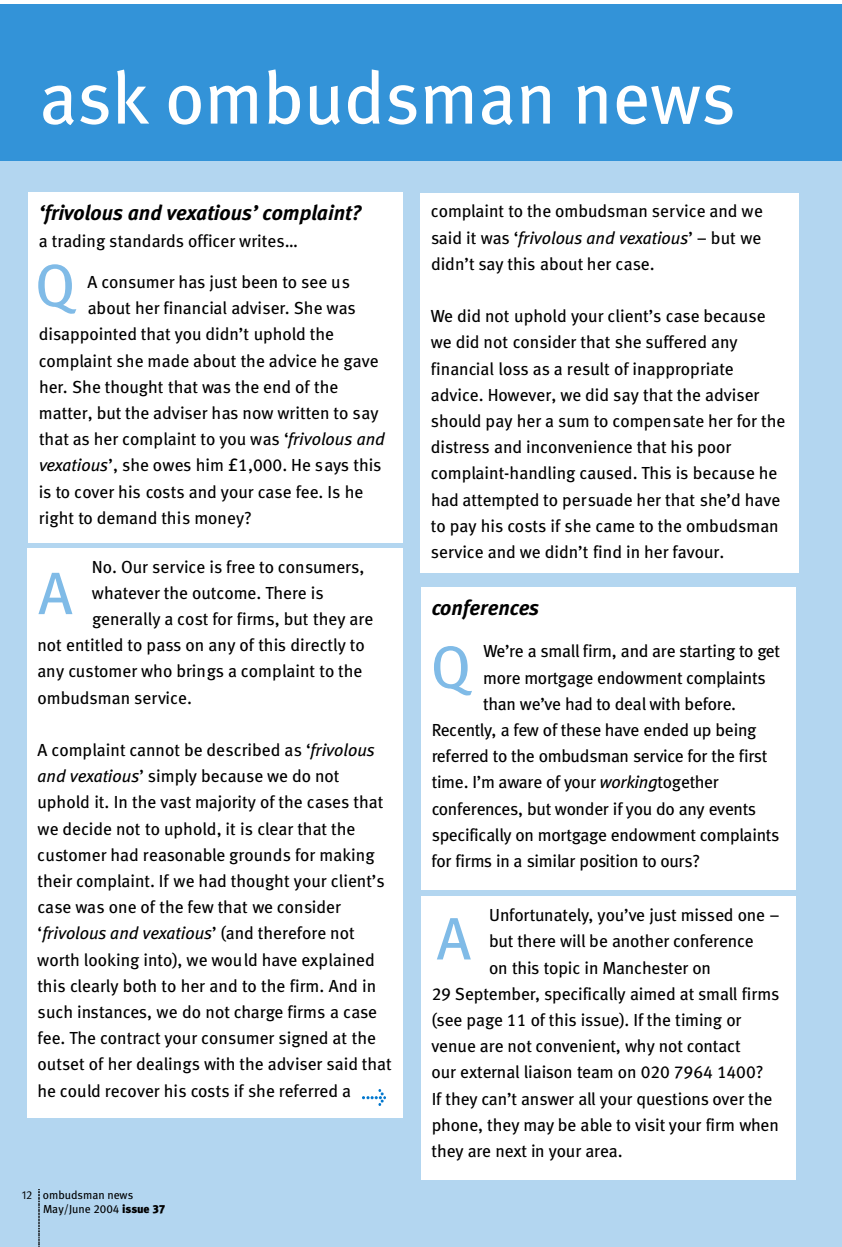
<style>
.page{position:relative;width:842px;height:1247px;background:#fff}
.page>*{position:absolute;margin:0;border:0;box-sizing:border-box;transform-origin:0 0}
.t1{font:73.65px "Meta Book LF";color:#fff}
.t2{font:59.85px "Meta Book LF";color:#80bbe7}
.t3{font:italic 21.15px "Meta Bold LF";color:#000}
.t4{font:17.4px/26.2px "Meta Book LF";color:#000}
.t5{font:17.4px "Meta Book LF";letter-spacing:-.02em;color:#000}
.t6{font:11.7px/14.2px "Meta Book LF";color:#000}
.t7{font:11.7px "Meta Normal Expert";color:#000}
.s1{font-style:italic}
.s2{font-family:"Meta Black LF"}
</style>
<div class="page">
<div style="left:0;top:147px;width:842px;height:1100px;background:#b3d6f0"></div>
<div style="left:28px;top:193px;width:374px;height:350px;background:#fff"></div>
<div style="left:0;top:4px;width:842px;height:157px;background:#3393d8"></div>
<img style="left:39px;top:1189px;width:1px;height:58px">
<div style="left:27px;top:548px;width:375px;height:570px;background:#fff"></div>
<div style="left:420px;top:193px;width:379px;height:380px;background:#fff"></div>
<div style="left:420px;top:587px;width:375px;height:303px;background:#fff"></div>
<div style="left:420px;top:896px;width:375px;height:284px;background:#fff"></div>
<img style="left:362px;top:1089px;width:23px;height:16px">
<h1 class="t1" style="left:39px;top:66px;width:697px">ask ombudsman news</h1>
<p class="t3" style="left:39px;top:204px;width:323px">‘frivolous and vexatious’ complaint?</p>
<p class="t4" style="left:39px;top:228px;width:260px">a trading standards officer writes…</p>
<p class="t4" style="left:87px;top:270px;width:264px">A consumer has just been to see us</p>
<p class="t4" style="left:88px;top:296px;width:270px">about her financial adviser. She was</p>
<p class="t4" style="left:39px;top:322px;width:297px">disappointed that you didn’t uphold the</p>
<p class="t4" style="left:39px;top:348px;width:341px">complaint she made about the advice he gave</p>
<p class="t4" style="left:39px;top:375px;width:301px">her. She thought that was the end of the</p>
<p class="t4" style="left:39px;top:401px;width:341px">matter, but the adviser has now written to say</p>
<p class="t4" style="left:39px;top:427px;width:347px">that as her complaint to you was ‘<span class="s1">frivolous and</span></p>
<p class="t4" style="left:39px;top:453px;width:344px"><span class="s1">vexatious</span>’, she owes him £1,000. He says this</p>
<p class="t4" style="left:39px;top:479px;width:326px">is to cover his costs and your case fee. Is he</p>
<p class="t4" style="left:39px;top:506px;width:214px">right to demand this money?</p>
<h2 class="t2" style="left:35px;top:259px;width:42px">Q</h2>
<p class="t4" style="left:92px;top:554px;width:274px">No. Our service is free to consumers,</p>
<p class="t4" style="left:92px;top:581px;width:233px">whatever the outcome. There is</p>
<p class="t4" style="left:92px;top:607px;width:283px">generally a cost for firms, but they are</p>
<p class="t4" style="left:37px;top:633px;width:329px">not entitled to pass on any of this directly to</p>
<p class="t4" style="left:37px;top:659px;width:326px">any customer who brings a complaint to the</p>
<p class="t4" style="left:37px;top:685px;width:156px">ombudsman service.</p>
<p class="t4" style="left:37px;top:738px;width:356px">A complaint cannot be described as ‘<span class="s1">frivolous and vexatious</span>’ simply because we do not uphold it. In the vast majority of the cases that we decide not to uphold, it is clear that the customer had reasonable grounds for making their complaint. If we had thought your client’s case was one of the few that we consider ‘<span class="s1">frivolous and vexatious</span>’ (and therefore not worth looking into), we would have explained this clearly both to her and to the firm. And in such instances, we do not charge firms a case fee. The contract your consumer signed at the outset of her dealings with the adviser said that he could recover his costs if she referred a</p>
<h2 class="t2" style="left:38px;top:567px;width:36px">A</h2>
<p class="t7" style="left:22px;top:1189px;width:12px">12</p>
<p class="t6" style="left:43px;top:1188px;width:124px">ombudsman news<br>May/June 2004 <span class="s2">issue 37</span></p>
<p class="t4" style="left:431px;top:199px;width:333px;text-align:justify">complaint to the ombudsman service and we said it was ‘<span class="s1">frivolous and vexatious</span>’ – but we didn’t say this about her case.</p>
<p class="t4" style="left:431px;top:304px;width:356px">We did not uphold your client’s case because we did not consider that she suffered any financial loss as a result of inappropriate advice. However, we did say that the adviser should pay her a sum to compensate her for the distress and inconvenience that his poor complaint-handling caused. This is because he had attempted to persuade her that she’d have to pay his costs if she came to the ombudsman service and we didn’t find in her favour.</p>
<p class="t3" style="left:432px;top:598px;width:109px">conferences</p>
<p class="t5" style="left:483px;top:644px;width:298px">We ’ re a sma ll firm, and are sta rt i ng to ge t</p>
<p class="t5" style="left:483px;top:670px;width:284px">m o re mortga ge endow m e n t co m pla i n t s</p>
<p class="t5" style="left:483px;top:696px;width:254px">t han we ’ ve had to dea l with befo re .</p>
<p class="t5" style="left:432px;top:722px;width:326px">Re ce n t l y, a few of t h ese ha ve ended up being</p>
<p class="t5" style="left:432px;top:748px;width:337px">re fe r red to the ombu ds man servi ce for the first</p>
<p class="t5" style="left:432px;top:774px;width:288px">time. I’m awa re of your <span class="s1">w o r k i ng</span>to ge t h e r</p>
<p class="t5" style="left:432px;top:801px;width:326px">co n fe re n ces, bu t wonder if you do any e ve n t s</p>
<p class="t5" style="left:432px;top:827px;width:349px">sp e ci f i ca ll y on mortga ge endow m e n t co m pla i n t s</p>
<p class="t5" style="left:431px;top:853px;width:270px">for firms in a si m ilar position to ours?</p>
<h2 class="t2" style="left:430px;top:641px;width:42px">Q</h2>
<p class="t5" style="left:489px;top:907px;width:292px">U n fo rtuna te l y, yo u ’ ve just m issed one –</p>
<p class="t4" style="left:489px;top:929px;width:266px">bu t t h e re will be another co n fe re n ce</p>
<p class="t5" style="left:489px;top:960px;width:223px">on this to p i c in Ma n ch ester on</p>
<p class="t4" style="left:432px;top:981px;width:349px">29 S e p te m b e r, sp e ci f i ca ll y aimed at s ma ll f i r m s</p>
<p class="t4" style="left:432px;top:1008px;width:311px">(see pa ge 11 of t h is issue). If the timing or</p>
<p class="t4" style="left:431px;top:1034px;width:310px">venue are not co nvenient, why n o t co n ta c t</p>
<p class="t4" style="left:431px;top:1060px;width:333px">our ex te r na l l ia ison team on 020 7964 1400?</p>
<p class="t4" style="left:431px;top:1086px;width:342px">I f t h e y ca n ’ t a ns wer all your quest i o ns over the</p>
<p class="t4" style="left:432px;top:1112px;width:348px">phone, they may be able to visi t your firm when</p>
<p class="t4" style="left:431px;top:1139px;width:193px">t h e y a re nex t in your area .</p>
<h2 class="t2" style="left:437px;top:912px;width:36px">A</h2>
</div>
